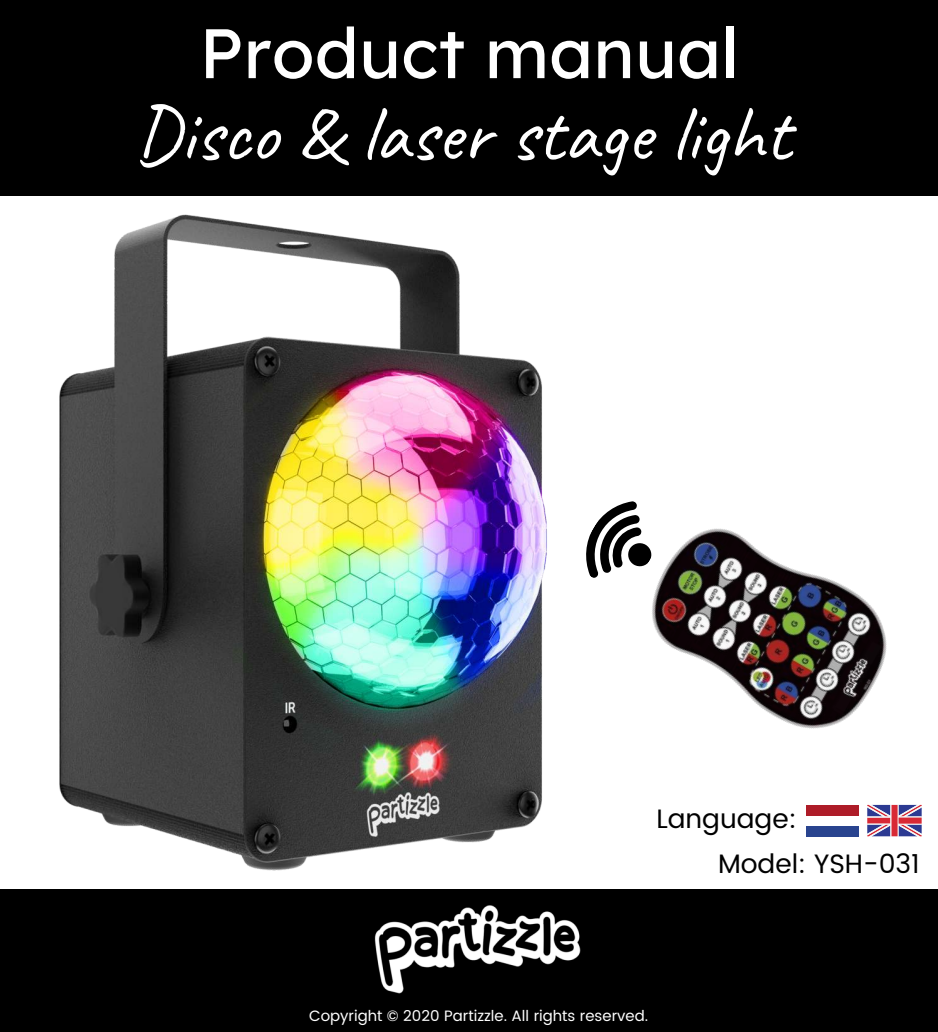
<style>
.page{position:relative;width:938px;height:1032px;background:#fff}
.page>*{position:absolute;margin:0;border:0;box-sizing:border-box;transform-origin:0 0}
.t1{font:79.38px "Caveat";color:#fff}
.t2{font:69.75px "Lexend Deca";color:#fff}
.t3{font:26.56px/44.2px "Poppins";color:#000}
.t4{font:15px "Poppins";color:#fff}
</style>
<div class="page">
<div style="left:0;top:0;width:938px;height:195px;background:#000"></div>
<div style="left:0;top:889px;width:938px;height:142px;background:#000"></div>
<img style="left:374px;top:905px;width:207px;height:89px">
<img style="left:645px;top:528px;width:277px;height:309px">
<img style="left:0;top:195px;width:645px;height:676px">
<h2 class="t2" style="left:199px;top:-5px;width:541px">Product manual</h2>
<h1 class="t1" style="left:134px;top:84px;width:658px">Disco &amp; laser stage light</h1>
<h3 class="t3" style="left:718px;top:797px;width:203px;text-indent:-62px">Language:<br>Model: YSH-031</h3>
<p class="t4" style="left:309px;top:1004px;width:340px">Copyright © 2020 Partizzle. All rights reserved.</p>
</div>
